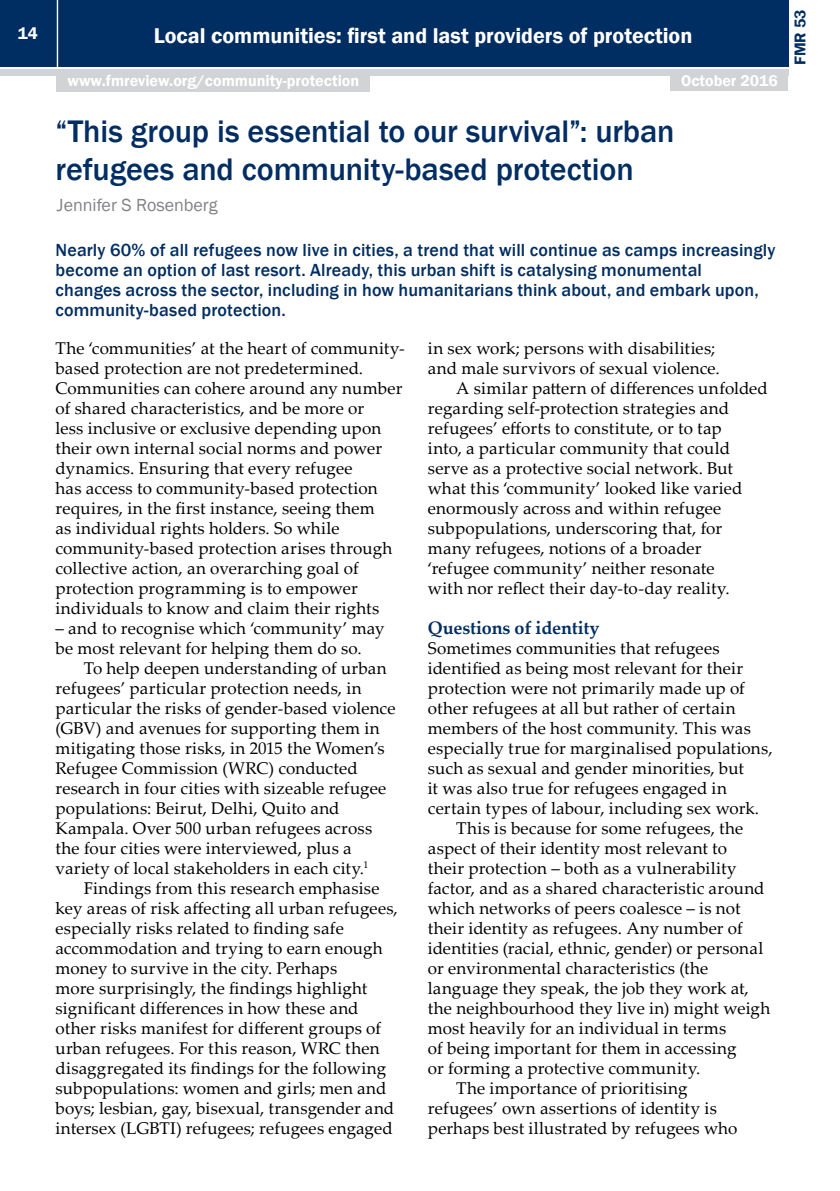
<style>
.page{position:relative;width:840px;height:1191px;background:#fff}
.page>*{position:absolute;margin:0;border:0;box-sizing:border-box;transform-origin:0 0}
.t1{font:500 32px/38px "Franklin Gothic";letter-spacing:-.005em;color:#002d62}
.t2{font:600 22px "Franklin Gothic";color:#fff}
.t3{font:500 18px/20px "Franklin Gothic";letter-spacing:.01em;color:#002d62}
.t4{font:700 18px "Palatino Linotype";letter-spacing:-.01em;color:#002d62}
.t5{font:18px "Franklin Gothic";color:#808285}
.t6{font:17px/20px "Palatino Linotype";letter-spacing:.01em;color:#000}
.t7{font:600 17px "Franklin Gothic";color:#fff}
.t8{font:600 16px "Franklin Gothic";color:#fff}
.t9{font:600 16px "Franklin Gothic";color:#002d62}
</style>
<div class="page">
<div style="left:0;top:0;width:787px;height:66px;background:#002d62"></div>
<div style="left:0;top:69px;width:787px;height:6px;background:#d1d3d4"></div>
<hr style="left:57px;top:0;width:1px;height:67px;background:#fff">
<div style="left:670px;top:73px;width:117px;height:18px;background:#d1d3d4"></div>
<div style="left:57px;top:74px;width:313px;height:18px;background:#d1d3d4"></div>
<p class="t7" style="left:18px;top:23px;width:22px">14</p>
<p class="t2" style="left:154px;top:22px;width:540px">Local communities: first and last providers of protection</p>
<p class="t8" style="left:67px;top:71px;width:293px">www.fmreview.org/community-protection</p>
<p class="t8" style="left:680px;top:71px;width:98px">October 2016</p>
<h1 class="t1" style="left:55px;top:112px;width:620px">“This group is essential to our survival”: urban refugees and community-based protection</h1>
<p class="t5" style="left:57px;top:194px;width:162px">Jennifer S Rosenberg</p>
<p class="t3" style="left:55px;top:240px;width:721px">Nearly 60% of all refugees now live in cities, a trend that will continue as camps increasingly become an option of last resort. Already, this urban shift is catalysing monumental<br>changes across the sector, including in how humanitarians think about, and embark upon, community-based protection.</p>
<p class="t6" style="left:55px;top:337px;width:350px">The ‘communities’ at the heart of community&shy;based protection are not predetermined.<br>Communities can cohere around any number of shared characteristics, and be more or<br>less inclusive or exclusive depending upon their own internal social norms and power dynamics. Ensuring that every refugee<br>has access to community-based protection requires, in the first instance, seeing them<br>as individual rights holders. So while community-based protection arises through collective action, an overarching goal of protection programming is to empower individuals to know and claim their rights</p>
<p class="t6" style="left:55px;top:617px;width:330px">– and to recognise which ‘community’ may be most relevant for helping them do so.</p>
<p class="t6" style="left:55px;top:657px;width:341px;text-indent:28px">To help deepen understanding of urban refugees’ particular protection needs, in particular the risks of gender-based violence (GBV) and avenues for supporting them in mitigating those risks, in 2015 the Women’s Refugee Commission (WRC) conducted research in four cities with sizeable refugee populations: Beirut, Delhi, Quito and Kampala. Over 500 urban refugees across the four cities were interviewed, plus a variety of local stakeholders in each city.<sup>1</sup></p>
<p class="t6" style="left:55px;top:877px;width:343px;text-indent:28px">Findings from this research emphasise key areas of risk affecting all urban refugees, especially risks related to finding safe accommodation and trying to earn enough money to survive in the city. Perhaps<br>more surprisingly, the findings highlight significant differences in how these and other risks manifest for different groups of urban refugees. For this reason, WRC then disaggregated its findings for the following subpopulations: women and girls; men and boys; lesbian, gay, bisexual, transgender and intersex (LGBTI) refugees; refugees engaged</p>
<p class="t6" style="left:427px;top:337px;width:288px">in sex work; persons with disabilities;</p>
<p class="t6" style="left:427px;top:357px;width:293px">and male survivors of sexual violence.</p>
<p class="t6" style="left:456px;top:377px;width:313px">A similar pattern of differences unfolded</p>
<p class="t6" style="left:427px;top:397px;width:302px">regarding self-protection strategies and</p>
<p class="t6" style="left:427px;top:417px;width:295px">refugees’ efforts to constitute, or to tap</p>
<p class="t6" style="left:427px;top:437px;width:303px">into, a particular community that could</p>
<p class="t6" style="left:427px;top:457px;width:306px">serve as a protective social network. But</p>
<p class="t6" style="left:427px;top:477px;width:316px">what this ‘community’ looked like varied</p>
<p class="t6" style="left:427px;top:497px;width:295px">enormously across and within refugee</p>
<p class="t6" style="left:427px;top:517px;width:296px">subpopulations, underscoring that, for</p>
<p class="t6" style="left:427px;top:537px;width:275px">many refugees, notions of a broader</p>
<p class="t6" style="left:427px;top:557px;width:288px">‘refugee community’ neither resonate</p>
<p class="t6" style="left:427px;top:577px;width:303px">with nor reflect their day-to-day reality.</p>
<p class="t4" style="left:427px;top:615px;width:173px">Questions of identity</p>
<p class="t6" style="left:427px;top:637px;width:293px">Sometimes communities that refugees</p>
<p class="t6" style="left:427px;top:657px;width:316px">identified as being most relevant for their</p>
<p class="t6" style="left:427px;top:677px;width:318px">protection were not primarily made up of</p>
<p class="t6" style="left:427px;top:697px;width:309px">other refugees at all but rather of certain</p>
<p class="t6" style="left:427px;top:717px;width:324px">members of the host community. This was</p>
<p class="t6" style="left:427px;top:737px;width:346px">especially true for marginalised populations,</p>
<p class="t6" style="left:427px;top:757px;width:317px">such as sexual and gender minorities, but</p>
<p class="t6" style="left:427px;top:777px;width:300px">it was also true for refugees engaged in</p>
<p class="t6" style="left:427px;top:797px;width:332px">certain types of labour, including sex work.</p>
<p class="t6" style="left:456px;top:817px;width:288px">This is because for some refugees, the</p>
<p class="t6" style="left:427px;top:837px;width:300px">aspect of their identity most relevant to</p>
<p class="t6" style="left:427px;top:857px;width:310px">their protection – both as a vulnerability</p>
<p class="t6" style="left:427px;top:877px;width:338px">factor, and as a shared characteristic around</p>
<p class="t6" style="left:427px;top:897px;width:314px">which networks of peers coalesce – is not</p>
<p class="t6" style="left:427px;top:917px;width:316px">their identity as refugees. Any number of</p>
<p class="t6" style="left:427px;top:937px;width:337px">identities (racial, ethnic, gender) or personal</p>
<p class="t6" style="left:427px;top:957px;width:282px">or environmental characteristics (the</p>
<p class="t6" style="left:427px;top:977px;width:322px">language they speak, the job they work at,</p>
<p class="t6" style="left:427px;top:997px;width:344px">the neighbourhood they live in) might weigh</p>
<p class="t6" style="left:427px;top:1017px;width:300px">most heavily for an individual in terms</p>
<p class="t6" style="left:427px;top:1037px;width:310px">of being important for them in accessing</p>
<p class="t6" style="left:427px;top:1057px;width:274px">or forming a protective community.</p>
<p class="t6" style="left:456px;top:1077px;width:233px">The importance of prioritising</p>
<p class="t6" style="left:427px;top:1097px;width:290px">refugees’ own assertions of identity is</p>
<p class="t6" style="left:427px;top:1117px;width:311px">perhaps best illustrated by refugees who</p>
<p class="t9" style="left:789px;top:65px;width:57px;rotate:-90deg">FMR 53</p>
</div>
